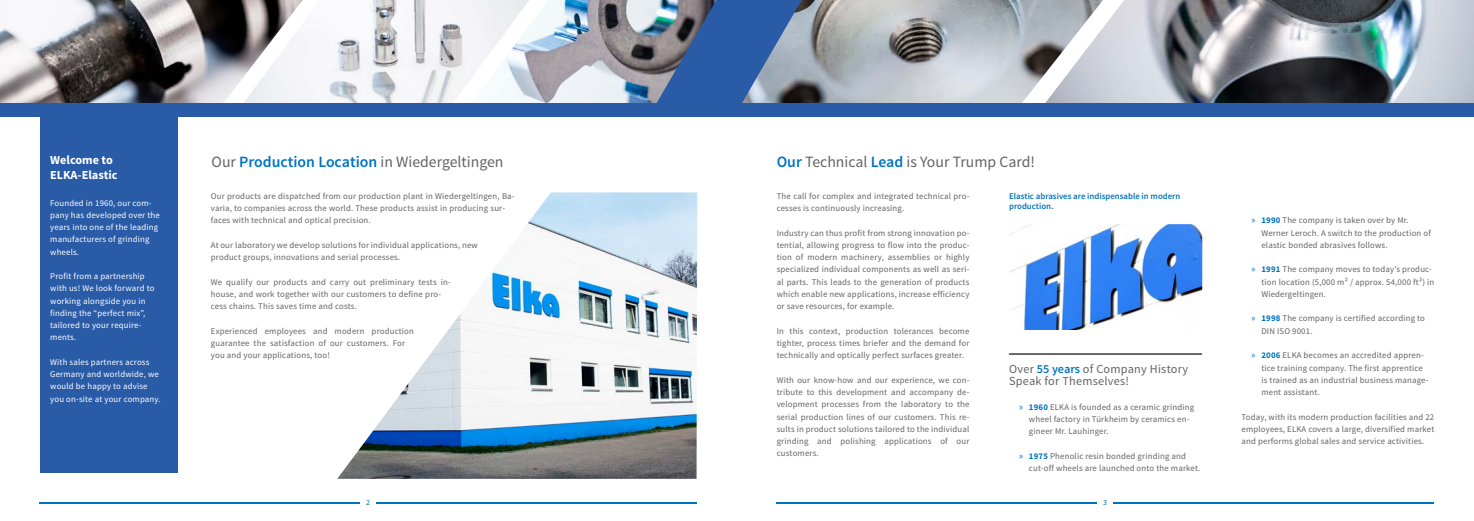
<style>
.page{position:relative;width:1474px;height:521px;background:#fff}
.page>*{position:absolute;margin:0;border:0;box-sizing:border-box;transform-origin:0 0}
.t1{font:15.75px "Source Sans Pro";color:#646363}
.t2{font:12.25px/12.2px "Source Sans Pro";letter-spacing:.02em;color:#646363}
.t3{font:700 12.25px/14.7px "Source Sans Pro";color:#fff}
.t4{font:8.75px/12.2px "Source Sans Pro";letter-spacing:.02em;color:#646363}
.t5{font:8.75px/12.2px "Source Sans Pro";letter-spacing:.02em;color:#fff}
.t6{font:600 8.75px/10.5px "Source Sans Pro";color:#0075bf}
.t7{font:7.88px "Source Sans Pro";color:#0075bf}
.s1{font-weight:600;color:#0075bf}
.s2{font-family:"Myriad Pro";font-size:9.62px;color:#0075bf}
.s3{font-weight:700;color:#0075bf}
</style>
<div class="page">
<hr style="left:40px;top:502px;width:657px;height:1px;background:#0075bf">
<hr style="left:776px;top:502px;width:658px;height:1px;background:#0075bf">
<div style="left:360px;top:499px;width:15px;height:7px;background:#fff"></div>
<div style="left:1097px;top:499px;width:15px;height:7px;background:#fff"></div>
<img style="left:0;top:0;width:241px;height:103px">
<img style="left:1103px;top:0;width:370px;height:103px">
<img style="left:241px;top:0;width:228px;height:103px">
<img style="left:801px;top:0;width:302px;height:103px">
<img style="left:337px;top:192px;width:360px;height:287px">
<img style="left:469px;top:0;width:183px;height:103px">
<div style="left:0;top:103px;width:1473px;height:14px;background:#295ba7"></div>
<svg style="left:652px;top:0;width:149px;height:103px;background:#51709f"></svg>
<div style="left:40px;top:110px;width:137px;height:363px;background:#295ba7"></div>
<img style="left:1009px;top:224px;width:193px;height:106px">
<svg style="left:1009px;top:353px;width:192px;height:2px"></svg>
<h2 class="t3" style="left:50px;top:153px;width:69px">Welcome to<br>ELKA-Elastic</h2>
<p class="t5" style="left:50px;top:197px;width:111px">Founded in 1960, our com&shy;pany has developed over the years into one of the leading manufacturers of grinding wheels.</p>
<p class="t5" style="left:50px;top:270px;width:106px">Profit from a partnership with us! We look forward to working alongside you in finding the “perfect mix”, tailored to your require&shy;ments.</p>
<p class="t5" style="left:50px;top:356px;width:112px">With sales partners across<br>Germany and worldwide, we would be happy to advise you on-site at your company.</p>
<h1 class="t1" style="left:212px;top:152px;width:293px">Our <span class="s1">Production Location</span> in Wiedergeltingen</h1>
<h1 class="t1" style="left:776px;top:152px;width:260px"><span class="s1">Our</span> Technical <span class="s1">Lead</span> is Your Trump Card!</h1>
<p class="t4" style="left:211px;top:190px;width:305px">Our products are dispatched from our production plant in Wiedergeltingen, Ba&shy;varia, to companies across the world. These products assist in producing sur&shy;faces with technical and optical precision.</p>
<p class="t4" style="left:211px;top:239px;width:268px">At our laboratory we develop solutions for individual applications, new product groups, innovations and serial processes.</p>
<p class="t4" style="left:211px;top:276px;width:241px">We qualify our products and carry out preliminary tests in&shy;house, and work together with our customers to define pro&shy;cess chains. This saves time and costs.</p>
<p class="t4" style="left:211px;top:325px;width:204px">Experienced employees and modern production guarantee the satisfaction of our customers. For you and your applications, too!</p>
<p class="t4" style="left:776px;top:190px;width:194px">The call for complex and integrated technical pro&shy;cesses is continuously increasing.</p>
<p class="t4" style="left:776px;top:227px;width:194px;text-align:justify">Industry can thus profit from strong innovation po&shy;tential, allowing progress to flow into the produc&shy;tion of modern machinery, assemblies or highly specialized individual components as well as seri&shy;al parts. This leads to the generation of products which enable new applications, increase efficiency or save resources, for example.</p>
<p class="t4" style="left:776px;top:325px;width:194px;text-align:justify">In this context, production tolerances become tighter, process times briefer and the demand for technically and optically perfect surfaces greater.</p>
<p class="t4" style="left:776px;top:374px;width:194px;text-align:justify">With our know-how and our experience, we con&shy;tribute to this development and accompany de&shy;velopment processes from the laboratory to the serial production lines of our customers. This re&shy;sults in product solutions tailored to the individual grinding and polishing applications of our customers.</p>
<p class="t6" style="left:1009px;top:191px;width:173px">Elastic abrasives are indispensable in modern production.</p>
<h2 class="t2" style="left:1009px;top:363px;width:181px">Over <span class="s1">55 years</span> of Company History<br>Speak for Themselves!</h2>
<p class="t4" style="left:1029px;top:401px;width:167px;text-indent:-10px"><span class="s2">»</span> <span class="s3">1960</span> ELKA is founded as a ceramic grinding wheel factory in Türkheim by ceramics en&shy;gineer Mr. Lauhinger.</p>
<p class="t4" style="left:1029px;top:450px;width:173px;text-indent:-10px"><span class="s2">»</span> <span class="s3">1975</span> Phenolic resin bonded grinding and cut-off wheels are launched onto the market.</p>
<p class="t7" style="left:366px;top:497px;width:5px">2</p>
<p class="t7" style="left:1103px;top:497px;width:5px">3</p>
<p class="t4" style="left:1261px;top:215px;width:171px;text-indent:-10px"><span class="s2">»</span> <span class="s3">1990</span> The company is taken over by Mr.<br>Werner Leroch. A switch to the production of elastic bonded abrasives follows.</p>
<p class="t4" style="left:1261px;top:264px;width:174px;text-indent:-10px"><span class="s2">»</span> <span class="s3">1991</span> The company moves to today’s produc&shy;tion location (5,000 m² / approx. 54,000 ft²) in<br>Wiedergeltingen.</p>
<p class="t4" style="left:1261px;top:313px;width:165px;text-indent:-10px"><span class="s2">»</span> <span class="s3">1998</span> The company is certified according to<br>DIN ISO 9001.</p>
<p class="t4" style="left:1261px;top:349px;width:169px;text-indent:-10px"><span class="s2">»</span> <span class="s3">2006</span> ELKA becomes an accredited appren&shy;tice training company. The first apprentice is trained as an industrial business manage&shy;ment assistant.</p>
<p class="t4" style="left:1241px;top:411px;width:194px;text-align:justify">Today, with its modern production facilities and 22 employees, ELKA covers a large, diversified market and performs global sales and service activities.</p>
</div>
